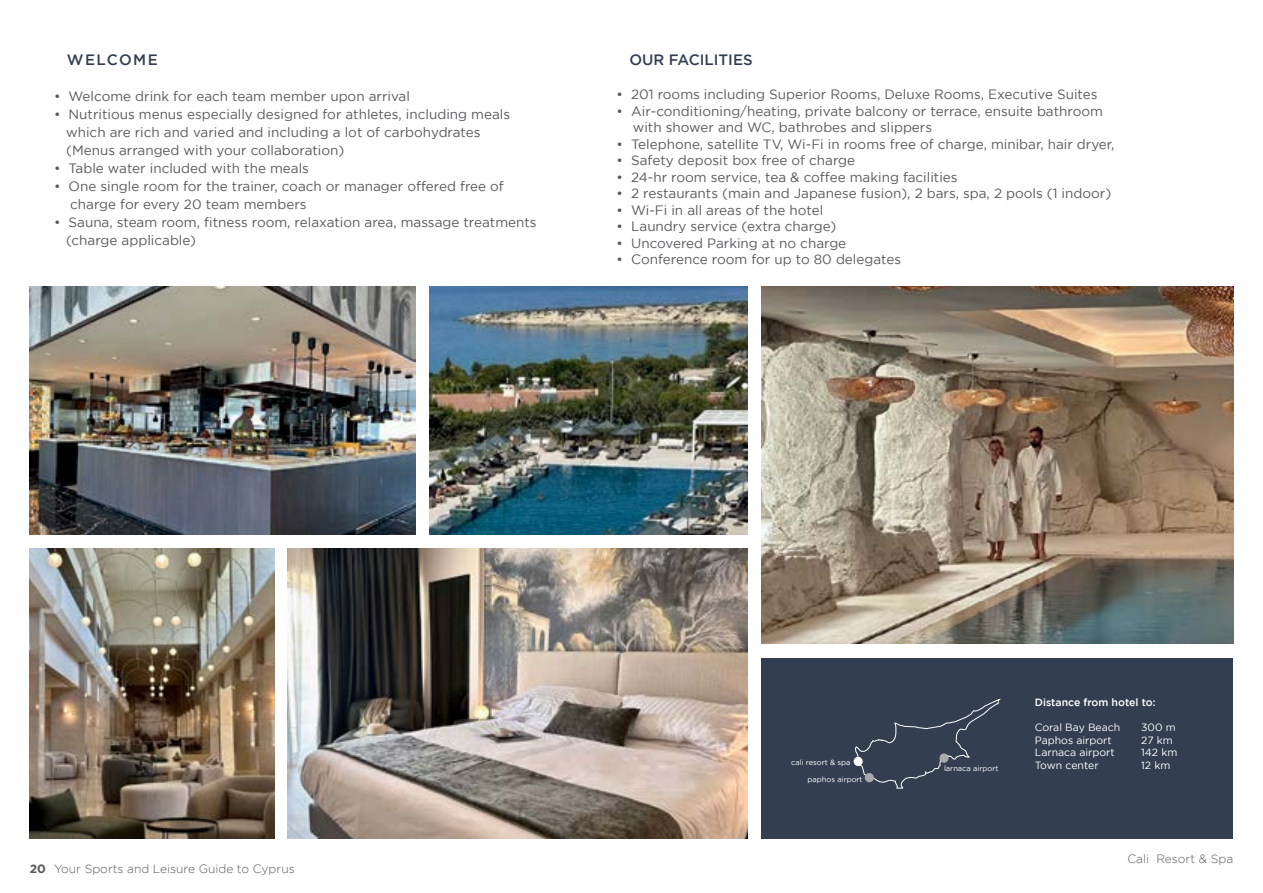
<style>
.page{position:relative;width:1263px;height:893px;background:#fff}
.page>*{position:absolute;margin:0;border:0;box-sizing:border-box;transform-origin:0 0}
.t1{font:500 15px "Gotham";color:#333f50}
.t2{font:500 15px "Gotham";letter-spacing:.1em;color:#333f50}
.t3{font:13.5px/18px "Gotham";color:#58595b}
.t4{font:300 12px "Gotham";color:#58595b}
.t5{font:10.5px "Gotham";color:#fff}
.t6{font:500 10.5px "Gotham";color:#fff}
.t7{font:7.5px "Gotham";color:#fff}
.s1{font-weight:700}
</style>
<div class="page">
<img style="left:30px;top:549px;width:244px;height:290px">
<img style="left:288px;top:549px;width:460px;height:290px">
<img style="left:761px;top:286px;width:472px;height:357px">
<img style="left:429px;top:286px;width:319px;height:249px">
<img style="left:30px;top:286px;width:385px;height:249px">
<div style="left:761px;top:658px;width:472px;height:181px;background:#333f50"></div>
<svg style="left:855px;top:698px;width:146px;height:91px"></svg>
<div style="left:865px;top:773px;width:9px;height:9px;background:#a7a9ac;border-radius:50%"></div>
<div style="left:939px;top:753px;width:9px;height:10px;background:#a7a9ac;border-radius:50%"></div>
<div style="left:854px;top:757px;width:9px;height:9px;background:#fff;border-radius:50%"></div>
<p class="t2" style="left:67px;top:51px;width:93px">WELCOME</p>
<p class="t3" style="left:54px;top:87px;width:357px">• Welcome drink for each team member upon arrival</p>
<p class="t3" style="left:66px;top:105px;width:445px;text-indent:-12px">• Nutritious menus especially designed for athletes, including meals which are rich and varied and including a lot of carbohydrates (Menus arranged with your collaboration)</p>
<p class="t3" style="left:54px;top:159px;width:256px">• Table water included with the meals</p>
<p class="t3" style="left:70px;top:177px;width:435px;text-indent:-16px">• One single room for the trainer, coach or manager offered free of charge for every 20 team members</p>
<p class="t3" style="left:66px;top:213px;width:472px;text-indent:-12px">• Sauna, steam room, fitness room, relaxation area, massage treatments (charge applicable)</p>
<p class="t1" style="left:629px;top:51px;width:125px">OUR FACILITIES</p>
<p class="t3" style="left:617px;top:85px;width:482px">• 201 rooms including Superior Rooms, Deluxe Rooms, Executive Suites</p>
<p class="t3" style="left:633px;top:103px;width:472px;line-height:16.5px;text-indent:-16px">• Air-conditioning/heating, private balcony or terrace, ensuite bathroom with shower and WC, bathrobes and slippers</p>
<p class="t3" style="left:617px;top:135px;width:499px">• Telephone, satellite TV, Wi-Fi in rooms free of charge, minibar, hair dryer,</p>
<p class="t3" style="left:617px;top:151px;width:240px">• Safety deposit box free of charge</p>
<p class="t3" style="left:617px;top:168px;width:343px">• 24-hr room service, tea &amp; coffee making facilities</p>
<p class="t3" style="left:617px;top:184px;width:496px">• 2 restaurants (main and Japanese fusion), 2 bars, spa, 2 pools (1 indoor)</p>
<p class="t3" style="left:617px;top:201px;width:208px">• Wi-Fi in all areas of the hotel</p>
<p class="t3" style="left:617px;top:217px;width:221px">• Laundry service (extra charge)</p>
<p class="t3" style="left:617px;top:234px;width:231px">• Uncovered Parking at no charge</p>
<p class="t3" style="left:617px;top:250px;width:286px">• Conference room for up to 80 delegates</p>
<p class="t4" style="left:30px;top:863px;width:266px"><span class="s1">20</span> Your Sports and Leisure Guide to Cyprus</p>
<p class="t7" style="left:791px;top:758px;width:61px">cali resort &amp; spa</p>
<p class="t7" style="left:808px;top:775px;width:56px">paphos airport</p>
<p class="t7" style="left:944px;top:764px;width:56px">larnaca airport</p>
<p class="t6" style="left:1035px;top:696px;width:122px">Distance from hotel to:</p>
<p class="t5" style="left:1035px;top:721px;width:87px">Coral Bay Beach</p>
<p class="t5" style="left:1141px;top:721px;width:36px">300 m</p>
<p class="t5" style="left:1035px;top:734px;width:78px">Paphos airport</p>
<p class="t5" style="left:1141px;top:734px;width:33px">27 km</p>
<p class="t5" style="left:1035px;top:747px;width:81px">Larnaca airport</p>
<p class="t5" style="left:1141px;top:747px;width:38px">142 km</p>
<p class="t5" style="left:1035px;top:759px;width:65px">Town center</p>
<p class="t5" style="left:1141px;top:759px;width:31px">12 km</p>
<p class="t4" style="left:1127px;top:852px;width:107px">Cali Resort &amp; Spa</p>
</div>
